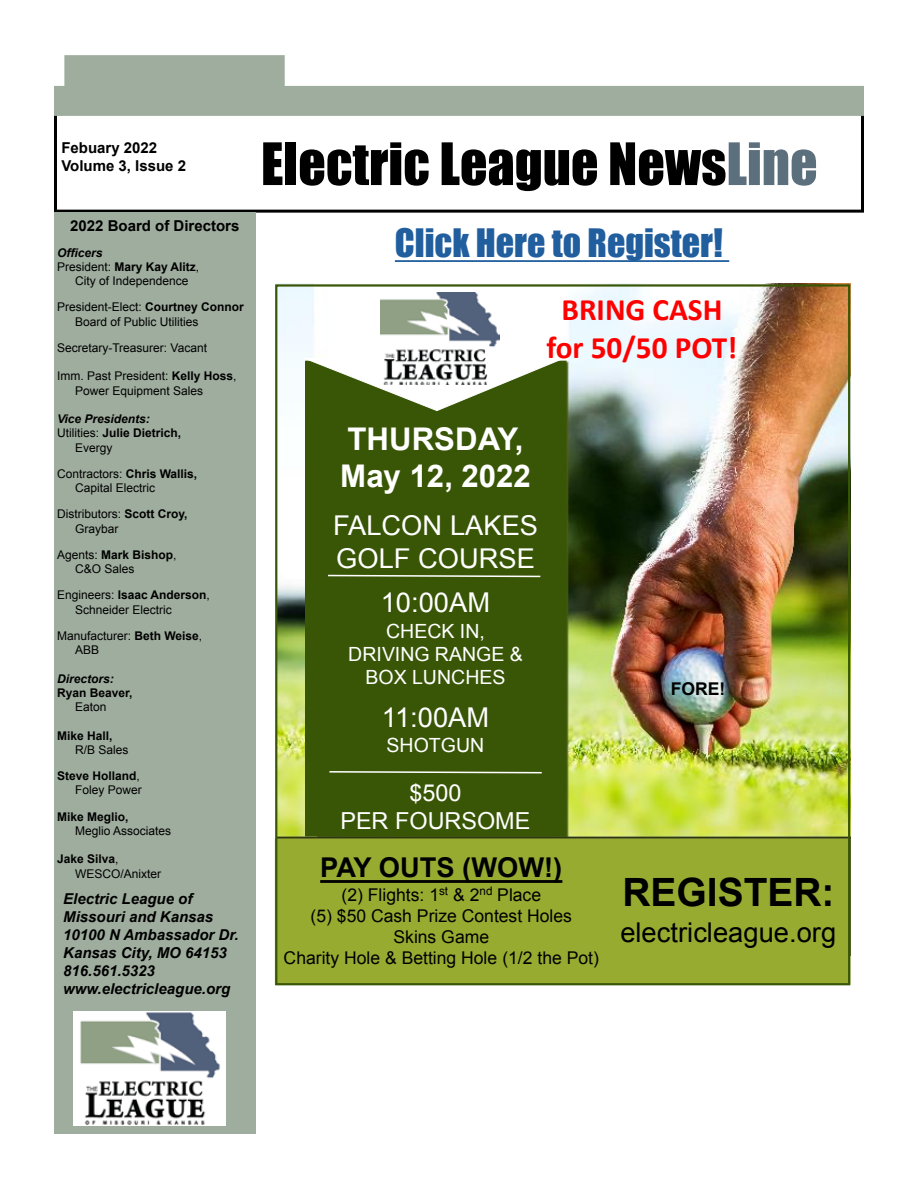
<style>
.page{position:relative;width:918px;height:1188px;background:#fff}
.page>*{position:absolute;margin:0;border:0;box-sizing:border-box;transform-origin:0 0}
.t1{font:54px "Impact";color:#000}
.t2{font:700 39px "Arial";color:#000}
.t3{font:36px "Impact";color:#215e9e}
.t4{font:700 31.2px/37.5px "Calibri";color:#f00;text-align:center}
.t5{font:700 31.2px/37.5px "Arial";color:#fff}
.t6{font:27.3px/32.8px "Arial";color:#fff}
.t7{font:27.3px "Arial";color:#000}
.t8{font:700 27.3px "Arial";color:#000}
.t9{font:23.4px/28px "Arial";color:#fff;text-align:center}
.t10{font:19.5px/23.4px "Arial";color:#fff;text-align:center}
.t11{font:17.55px/21.1px "Arial";color:#000;text-align:center}
.t12{font:700 17.55px "Arial";color:#000}
.t13{font:italic 700 15px/18px "Arial";color:#000}
.t14{font:700 15px/18px "Arial";color:#000}
.t15{font:12px/14.2px "Arial";color:#000}
.t16{font:700 12px/26.2px "Arial";color:#000;text-align:center}
.t17{font:italic 700 12px "Arial";color:#000}
.s1{font-weight:400}
.s2{font-weight:700}
.s3{color:#5c6f7c}
</style>
<div class="page">
<div style="left:54px;top:111px;width:810px;height:102px;border:3px solid #000"></div>
<div style="left:54px;top:86px;width:810px;height:30px;background:#9fad9e"></div>
<div style="left:64px;top:55px;width:221px;height:36px;background:#9fad9e"></div>
<div style="left:54px;top:213px;width:202px;height:921px;background:#9fad9e"></div>
<img style="left:73px;top:1012px;width:152px;height:113px">
<hr style="left:395px;top:260px;width:334px;height:2px;background:#215e9e">
<img style="left:278px;top:284px;width:573px;height:672px">
<div style="left:306px;top:361px;width:260px;height:475px;background:#395606"></div>
<svg style="left:300px;top:357px;width:265px;height:55px"></svg>
<svg style="left:328px;top:574px;width:213px;height:4px"></svg>
<svg style="left:329px;top:771px;width:213px;height:3px"></svg>
<div style="left:364px;top:303px;width:149px;height:57px;background:#fff"></div>
<div style="left:275px;top:839px;width:575px;height:145px;background:#98ab31"></div>
<svg style="left:320px;top:880px;width:242px;height:3px"></svg>
<img style="left:380px;top:292px;width:119px;height:93px">
<p class="t14" style="left:61px;top:140px;width:126px">Febuary 2022<br>Volume 3, Issue 2</p>
<p class="t14" style="left:70px;top:217px;width:171px">2022 Board of Directors</p>
<p class="t17" style="left:57px;top:245px;width:47px">Officers</p>
<p class="t16" style="left:57px;top:254px;width:144px"><span class="s1">President:</span> Mary Kay Alitz<span class="s1">,</span></p>
<p class="t15" style="left:75px;top:274px;width:115px">City of Independence</p>
<p class="t15" style="left:75px;top:300px;width:170px;text-indent:-18px">President-Elect: <span class="s2">Courtney Connor<br></span>Board of Public Utilities</p>
<p class="t15" style="left:57px;top:341px;width:152px">Secretary-Treasurer: Vacant</p>
<p class="t15" style="left:75px;top:369px;width:163px;text-indent:-18px">Imm. Past President: <span class="s2">Kelly Hoss</span>,<br>Power Equipment Sales</p>
<p class="t17" style="left:57px;top:411px;width:94px">Vice Presidents:</p>
<p class="t16" style="left:57px;top:421px;width:126px"><span class="s1">Utilities:</span> Julie Dietrich,</p>
<p class="t15" style="left:75px;top:440px;width:39px">Evergy</p>
<p class="t15" style="left:75px;top:467px;width:124px;text-indent:-18px">Contractors: <span class="s2">Chris Wallis,<br></span>Capital Electric</p>
<p class="t15" style="left:75px;top:507px;width:114px;text-indent:-18px">Distributors: <span class="s2">Scott Croy,<br></span>Graybar</p>
<p class="t15" style="left:75px;top:548px;width:103px;text-indent:-18px">Agents: <span class="s2">Mark Bishop</span>,<br>C&amp;O Sales</p>
<p class="t15" style="left:75px;top:588px;width:136px;text-indent:-18px">Engineers: <span class="s2">Isaac Anderson</span>,<br>Schneider Electric</p>
<p class="t15" style="left:75px;top:629px;width:129px;text-indent:-18px">Manufacturer: <span class="s2">Beth Weise</span>,<br>ABB</p>
<p class="t17" style="left:57px;top:671px;width:58px">Directors:</p>
<p class="t16" style="left:57px;top:680px;width:77px">Ryan Beaver,</p>
<p class="t15" style="left:75px;top:700px;width:33px">Eaton</p>
<p class="t16" style="left:57px;top:723px;width:57px">Mike Hall,</p>
<p class="t16" style="left:57px;top:737px;width:84px"><span class="s1">R/B Sales<br></span>Steve Holland<span class="s1">,</span></p>
<p class="t15" style="left:75px;top:783px;width:68px">Foley Power</p>
<p class="t16" style="left:57px;top:804px;width:73px">Mike Meglio,</p>
<p class="t15" style="left:75px;top:824px;width:98px">Meglio Associates</p>
<p class="t15" style="left:75px;top:852px;width:88px;text-indent:-18px"><span class="s2">Jake Silva</span>,<br>WESCO/Anixter</p>
<p class="t13" style="left:63px;top:890px;width:177px">Electric League of<br>Missouri and Kansas<br>10100 N Ambassador Dr.<br>Kansas City, MO 64153<br>816.561.5323 www.electricleague.org</p>
<h1 class="t1" style="left:261px;top:122px;width:558px">Electric League News<span class="s3">Line</span></h1>
<h3 class="t3" style="left:395px;top:215px;width:330px">Click Here to Register!</h3>
<h3 class="t4" style="left:546px;top:290px;width:193px">BRING CASH for 50/50 POT!</h3>
<h3 class="t5" style="left:340px;top:421px;width:192px">THURSDAY,<br>May 12, 2022</h3>
<h3 class="t6" style="left:333px;top:509px;width:206px">FALCON LAKES<br>GOLF COURSE</h3>
<h3 class="t6" style="left:381px;top:587px;width:111px">10:00AM</h3>
<h3 class="t10" style="left:348px;top:619px;width:176px">CHECK IN,<br>DRIVING RANGE &amp;<br>BOX LUNCHES</h3>
<h3 class="t6" style="left:382px;top:701px;width:109px">11:00AM</h3>
<h3 class="t10" style="left:387px;top:734px;width:99px">SHOTGUN</h3>
<h3 class="t9" style="left:341px;top:779px;width:191px">$500<br>PER FOURSOME</h3>
<h3 class="t8" style="left:320px;top:850px;width:244px">PAY OUTS (WOW!)</h3>
<h3 class="t11" style="left:284px;top:884px;width:317px">(2) Flights: 1<sup>st</sup> &amp; 2<sup>nd</sup> Place<br>(5) $50 Cash Prize Contest Holes<br>Skins Game<br>Charity Hole &amp; Betting Hole (1/2 the Pot)</h3>
<h2 class="t2" style="left:622px;top:867px;width:214px">REGISTER:</h2>
<h3 class="t12" style="left:671px;top:678px;width:56px">FORE!</h3>
<h3 class="t7" style="left:620px;top:914px;width:217px">electricleague.org</h3>
</div>
